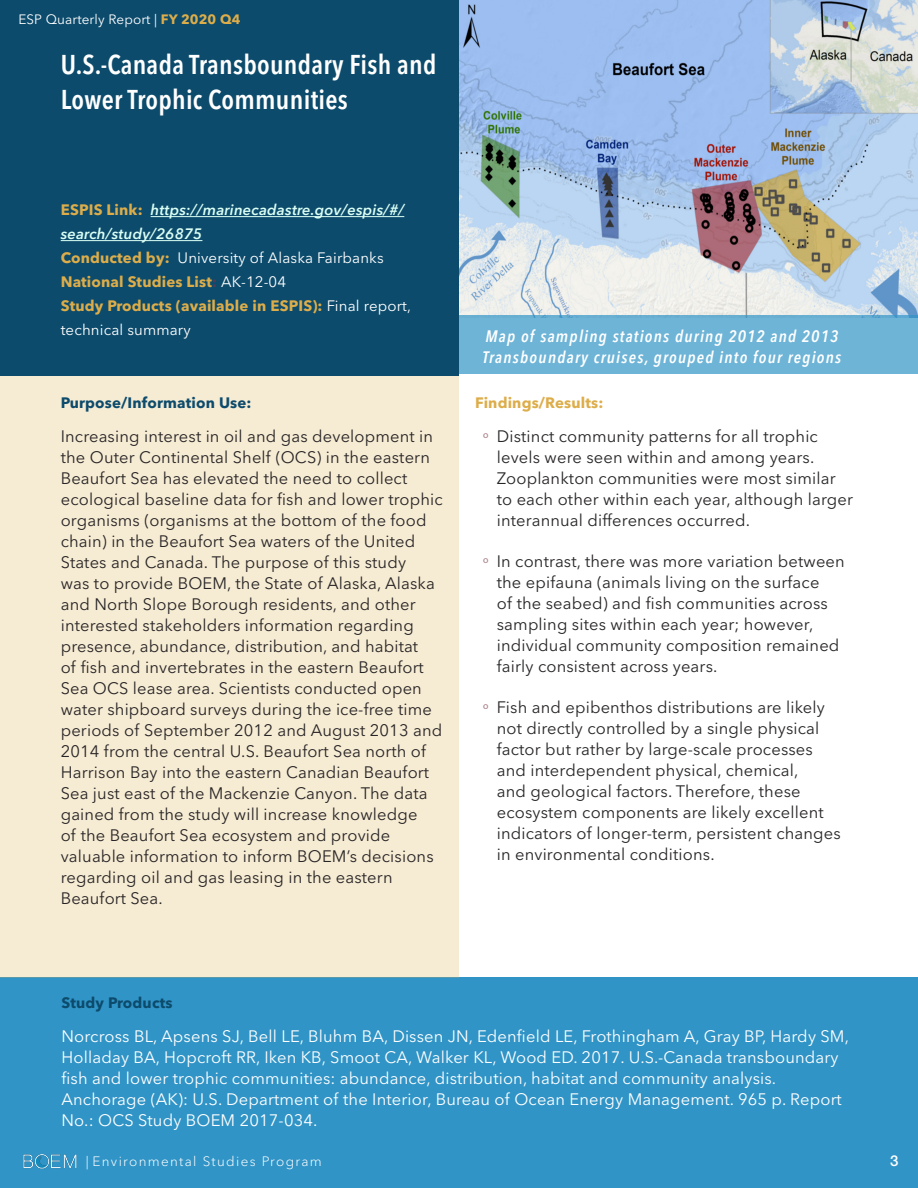
<style>
.page{position:relative;width:918px;height:1188px;background:#fff}
.page>*{position:absolute;margin:0;border:0;box-sizing:border-box;transform-origin:0 0}
.Heading_1{font:600 condensed 27px/34.5px "Avenir Next LT Pro";letter-spacing:.01em;color:#fff}
.Body_text{font:16.5px/21px "Avenir Next LT Pro";letter-spacing:.01em;color:#282526}
.Body_text-2{font:16.5px/21px "Avenir Next LT Pro";letter-spacing:.01em;color:#fff}
.Caption_Par{font:italic 600 condensed 16.5px/21px "Avenir Next LT Pro";letter-spacing:.075em;color:#fff}
.Body_text-3{font:700 15px/24px "Avenir Next LT Pro";letter-spacing:.01em;color:#ddad4a}
.Body_text-4{font:italic 600 15px/24px "Avenir Next LT Pro";letter-spacing:.01em;color:#dbfff4}
.Body_text-5{font:15px "Avenir Next LT Pro";letter-spacing:.01em;color:#fff}
.Body_text-6{font:700 15px "Avenir Next LT Pro";letter-spacing:.01em;color:#0c4b6c}
.t1{font:500 15px "Helvetica Neue LT Std";color:#fff}
.t2{font:300 13.5px "Avenir Next LT Pro";letter-spacing:.1em;color:#fff}
.t3{font:13.5px "Avenir Next LT Pro";letter-spacing:.01em;color:#fff}
.s1{font-weight:700;color:#ddad4a}
.s2{font-weight:700;font-style:normal;color:#ddad4a}
.s3{color:#513b56}
.s4{font-weight:400;color:#fff}
.s5{font-family:"Myriad Pro";font-size:15px;color:#ae868e}
</style>
<div class="page">
<img style="left:459px;top:0;width:459px;height:315px">
<div style="left:0;top:977px;width:918px;height:211px;background:#3094c7"></div>
<img style="left:23px;top:1154px;width:54px;height:15px">
<div style="left:0;top:376px;width:459px;height:601px;background:#f6ebd3"></div>
<div style="left:459px;top:315px;width:459px;height:59px;background:#6eb4d7"></div>
<div style="left:0;top:0;width:459px;height:376px;background:#0c4b6c"></div>
<hr style="left:151px;top:216px;width:253px;height:1px;background:#dbfff4">
<hr style="left:61px;top:240px;width:141px;height:1px;background:#dbfff4">
<p class="t3" style="left:18px;top:11px;width:224px">ESP Quarterly Report | <span class="s1">FY 2020 Q4</span></p>
<p class="Heading_1" style="left:61px;top:48px;width:377px">U.S.-Canada Transboundary Fish and<br>Lower Trophic Communities</p>
<p class="Body_text-4" style="left:61px;top:198px;width:345px"><span class="s2">ESPIS Link:</span> https://marinecadastre.gov/espis/#/ search/study/26875</p>
<p class="Body_text-5" style="left:61px;top:249px;width:324px"><span class="s1">Conducted by:</span> University of Alaska Fairbanks</p>
<p class="Body_text-3" style="left:61px;top:270px;width:227px">National Studies List<span class="s3">:</span> <span class="s4">AK-12-04</span></p>
<p class="Body_text-3" style="left:61px;top:294px;width:352px">Study Products (available in ESPIS): <span class="s4">Final report, technical summary</span></p>
<p class="Body_text-6" style="left:61px;top:393px;width:192px">Purpose/Information Use:</p>
<p class="Body_text" style="left:61px;top:426px;width:384px">Increasing interest in oil and gas development in the Outer Continental Shelf (OCS) in the eastern Beaufort Sea has elevated the need to collect ecological baseline data for fish and lower trophic organisms (organisms at the bottom of the food chain) in the Beaufort Sea waters of the United States and Canada. The purpose of this study<br>was to provide BOEM, the State of Alaska, Alaska and North Slope Borough residents, and other interested stakeholders information regarding presence, abundance, distribution, and habitat<br>of fish and invertebrates in the eastern Beaufort Sea OCS lease area. Scientists conducted open water shipboard surveys during the ice-free time periods of September 2012 and August 2013 and 2014 from the central U.S. Beaufort Sea north of Harrison Bay into the eastern Canadian Beaufort Sea just east of the Mackenzie Canyon. The data gained from the study will increase knowledge<br>of the Beaufort Sea ecosystem and provide valuable information to inform BOEM’s decisions regarding oil and gas leasing in the eastern Beaufort Sea.</p>
<p class="Caption_Par" style="left:482px;top:325px;width:360px">Map of sampling stations during 2012 and 2013<br>Transboundary cruises, grouped into four regions</p>
<p class="Body_text-3" style="left:475px;top:390px;width:130px">Findings/Results:</p>
<p class="Body_text" style="left:497px;top:426px;width:358px;text-indent:-14px"><span class="s5">º</span> Distinct community patterns for all trophic levels were seen within and among years.<br>Zooplankton communities were most similar to each other within each year, although larger interannual differences occurred.</p>
<p class="Body_text" style="left:497px;top:551px;width:350px;text-indent:-14px"><span class="s5">º</span> In contrast, there was more variation between the epifauna (animals living on the surface<br>of the seabed) and fish communities across sampling sites within each year; however, individual community composition remained fairly consistent across years.</p>
<p class="Body_text" style="left:497px;top:697px;width:345px;text-indent:-14px"><span class="s5">º</span> Fish and epibenthos distributions are likely not directly controlled by a single physical factor but rather by large-scale processes and interdependent physical, chemical,<br>and geological factors. Therefore, these ecosystem components are likely excellent indicators of longer-term, persistent changes in environmental conditions.</p>
<p class="Body_text-6" style="left:61px;top:994px;width:113px">Study Products</p>
<p class="Body_text-2" style="left:61px;top:1026px;width:789px">Norcross BL, Apsens SJ, Bell LE, Bluhm BA, Dissen JN, Edenfield LE, Frothingham A, Gray BP, Hardy SM, Holladay BA, Hopcroft RR, Iken KB, Smoot CA, Walker KL, Wood ED. 2017. U.S.-Canada transboundary fish and lower trophic communities: abundance, distribution, habitat and community analysis.<br>Anchorage (AK): U.S. Department of the Interior, Bureau of Ocean Energy Management. 965 p. Report No.: OCS Study BOEM 2017-034.</p>
<p class="t2" style="left:86px;top:1153px;width:237px">| Environmental Studies Program</p>
<p class="t1" style="left:890px;top:1151px;width:10px">3</p>
</div>
